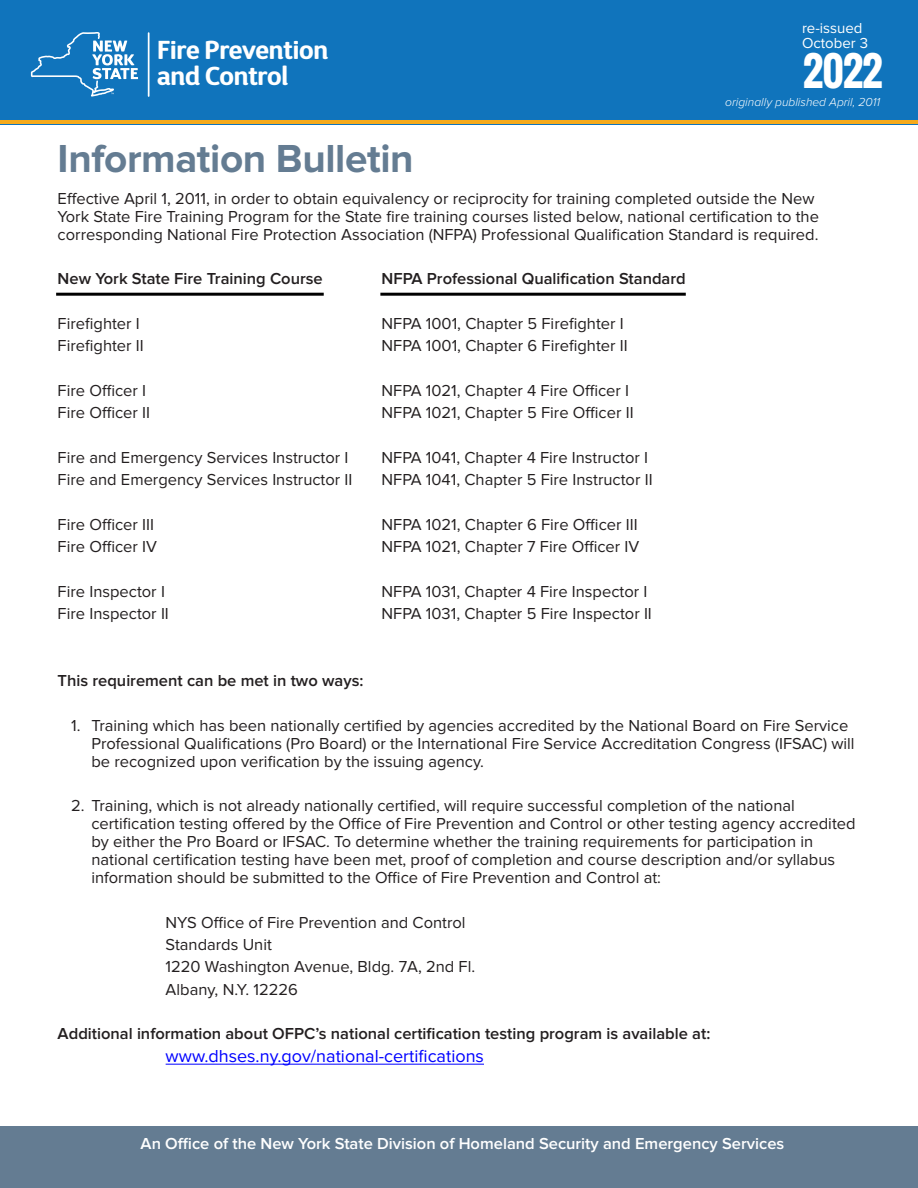
<style>
.page{position:relative;width:918px;height:1188px;background:#fff}
.page>*{position:absolute;margin:0;border:0;box-sizing:border-box;transform-origin:0 0}
.t1{font:700 40.5px "Proxima Nova";letter-spacing:-.01em;color:#647c92}
.t2{font:700 39px "Oswald";color:#fff}
.t3{font:700 25.95px/25.7px "D Sari";letter-spacing:-.01em;color:#fff}
._08_bodytext{font:18px "Proxima Nova";color:#00f}
._08_bodytext-2{font:16.5px/18px "Proxima Nova";color:#231f20}
._08_bodytext-3{font:600 16.5px "Proxima Nova";color:#231f20}
.Body_text{font:600 16.5px "Proxima Nova";color:#fff}
.Body_text-2{font:15px "Proxima Nova";color:#fff}
.t4{font:300 15px "Proxima Nova";color:#fff}
.Body_text-3{font:italic 300 12px "Proxima Nova";color:#fff}
</style>
<div class="page">
<div style="left:0;top:0;width:918px;height:124px;background:#1074bc"></div>
<hr style="left:0;top:120px;width:918px;height:4px;background:#f6aa1b">
<svg style="left:31px;top:32px;width:107px;height:65px"></svg>
<hr style="left:148px;top:33px;width:2px;height:63px;background:#fff">
<div style="left:0;top:1126px;width:918px;height:62px;background:#647c92"></div>
<hr style="left:166px;top:1064px;width:318px;height:1px;background:#00f">
<hr style="left:56px;top:293px;width:268px;height:3px;background:#000">
<hr style="left:380px;top:293px;width:306px;height:3px;background:#000">
<p class="t3" style="left:157px;top:37px;width:173px">Fire Prevention and Control</p>
<p class="t1" style="left:58px;top:135px;width:357px">Information Bulletin</p>
<p class="Body_text-2" style="left:802px;top:20px;width:62px">re-issued</p>
<p class="Body_text-2" style="left:802px;top:35px;width:68px">October 3</p>
<p class="t4" style="left:805px;top:45px;width:28px">May</p>
<p class="t2" style="left:803px;top:42px;width:81px">2022</p>
<p class="Body_text-3" style="left:725px;top:96px;width:156px">originally published April, 2011</p>
<p class="_08_bodytext-2" style="left:58px;top:189px;width:763px">Effective April 1, 2011, in order to obtain equivalency or reciprocity for training completed outside the New<br>York State Fire Training Program for the State fire training courses listed below, national certification to the corresponding National Fire Protection Association (NFPA) Professional Qualification Standard is required.</p>
<p class="_08_bodytext-3" style="left:58px;top:269px;width:267px">New York State Fire Training Course</p>
<p class="_08_bodytext-3" style="left:382px;top:269px;width:306px">NFPA Professional Qualification Standard</p>
<p class="_08_bodytext-2" style="left:58px;top:315px;width:84px">Firefighter I</p>
<p class="_08_bodytext-2" style="left:382px;top:315px;width:244px">NFPA 1001, Chapter 5 Firefighter I</p>
<p class="_08_bodytext-2" style="left:58px;top:337px;width:88px">Firefighter II</p>
<p class="_08_bodytext-2" style="left:382px;top:337px;width:248px">NFPA 1001, Chapter 6 Firefighter II</p>
<p class="_08_bodytext-2" style="left:58px;top:382px;width:90px">Fire Officer I</p>
<p class="_08_bodytext-2" style="left:382px;top:382px;width:249px">NFPA 1021, Chapter 4 Fire Officer I</p>
<p class="_08_bodytext-2" style="left:58px;top:404px;width:94px">Fire Officer II</p>
<p class="_08_bodytext-2" style="left:382px;top:404px;width:254px">NFPA 1021, Chapter 5 Fire Officer II</p>
<p class="_08_bodytext-2" style="left:58px;top:448px;width:292px">Fire and Emergency Services Instructor I</p>
<p class="_08_bodytext-2" style="left:382px;top:448px;width:268px">NFPA 1041, Chapter 4 Fire Instructor I</p>
<p class="_08_bodytext-2" style="left:58px;top:471px;width:296px">Fire and Emergency Services Instructor II</p>
<p class="_08_bodytext-2" style="left:382px;top:471px;width:272px">NFPA 1041, Chapter 5 Fire Instructor II</p>
<p class="_08_bodytext-2" style="left:58px;top:515px;width:98px">Fire Officer III</p>
<p class="_08_bodytext-2" style="left:382px;top:515px;width:258px">NFPA 1021, Chapter 6 Fire Officer III</p>
<p class="_08_bodytext-2" style="left:58px;top:538px;width:101px">Fire Officer IV</p>
<p class="_08_bodytext-2" style="left:382px;top:538px;width:259px">NFPA 1021, Chapter 7 Fire Officer IV</p>
<p class="_08_bodytext-2" style="left:58px;top:582px;width:109px">Fire Inspector I</p>
<p class="_08_bodytext-2" style="left:382px;top:582px;width:267px">NFPA 1031, Chapter 4 Fire Inspector I</p>
<p class="_08_bodytext-2" style="left:58px;top:605px;width:113px">Fire Inspector II</p>
<p class="_08_bodytext-2" style="left:382px;top:605px;width:272px">NFPA 1031, Chapter 5 Fire Inspector II</p>
<p class="_08_bodytext-3" style="left:58px;top:671px;width:307px">This requirement can be met in two ways:</p>
<p class="_08_bodytext-2" style="left:91px;top:716px;width:765px;text-indent:-20px">1. Training which has been nationally certified by agencies accredited by the National Board on Fire Service<br>Professional Qualifications (Pro Board) or the International Fire Service Accreditation Congress (IFSAC) will be recognized upon verification by the issuing agency.</p>
<p class="_08_bodytext-2" style="left:91px;top:797px;width:766px;text-indent:-20px">2. Training, which is not already nationally certified, will require successful completion of the national certification testing offered by the Office of Fire Prevention and Control or other testing agency accredited by either the Pro Board or IFSAC. To determine whether the training requirements for participation in national certification testing have been met, proof of completion and course description and/or syllabus information should be submitted to the Office of Fire Prevention and Control at:</p>
<p class="_08_bodytext-2" style="left:166px;top:914px;width:302px">NYS Office of Fire Prevention and Control</p>
<p class="_08_bodytext-2" style="left:166px;top:936px;width:108px">Standards Unit</p>
<p class="_08_bodytext-2" style="left:166px;top:958px;width:311px">1220 Washington Avenue, Bldg. 7A, 2nd Fl.</p>
<p class="_08_bodytext-2" style="left:166px;top:981px;width:134px">Albany, N.Y. 12226</p>
<p class="_08_bodytext-3" style="left:58px;top:1024px;width:654px">Additional information about OFPC’s national certification testing program is available at:</p>
<p class="_08_bodytext" style="left:166px;top:1045px;width:320px">www.dhses.ny.gov/national-certifications</p>
<p class="Body_text" style="left:141px;top:1134px;width:645px">An Office of the New York State Division of Homeland Security and Emergency Services</p>
</div>
